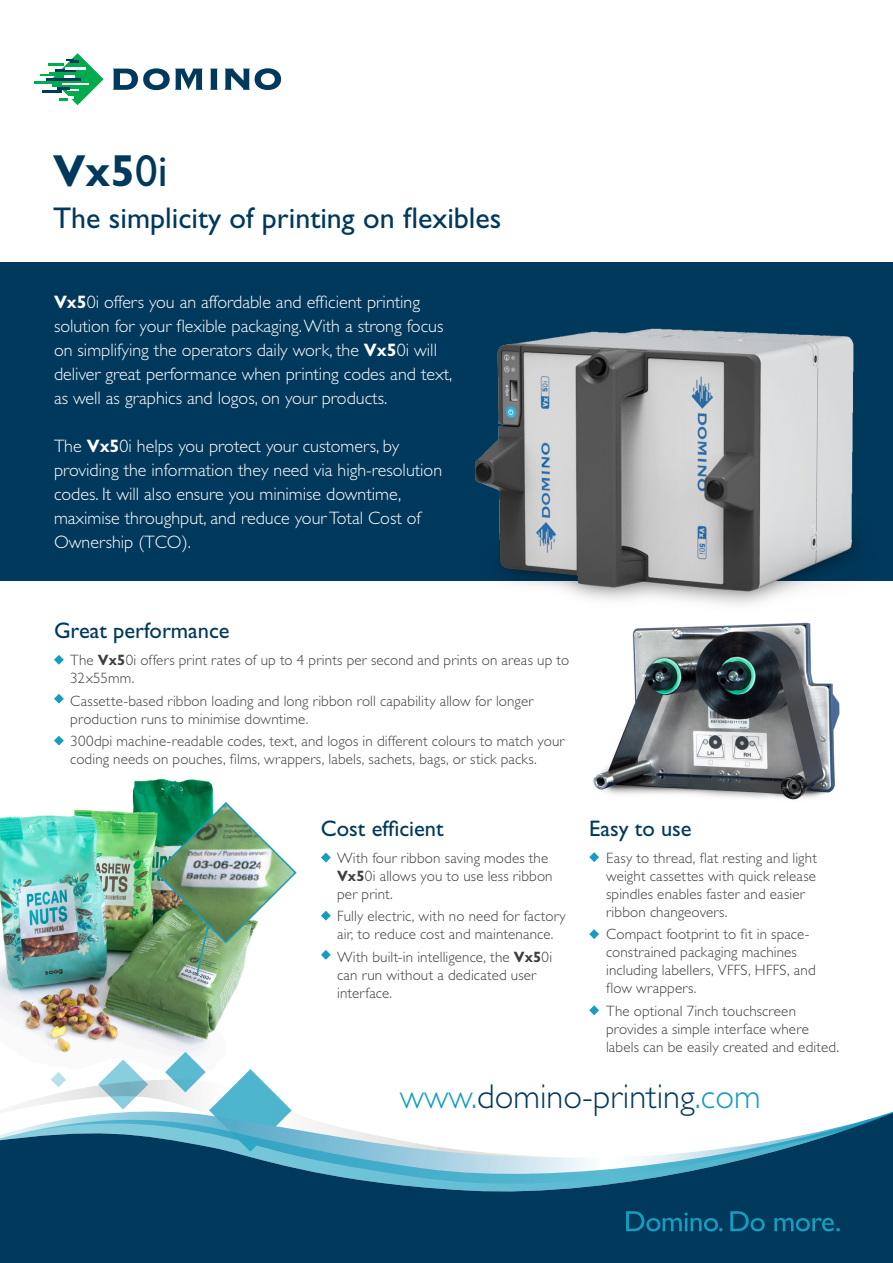
<style>
.page{position:relative;width:893px;height:1263px;background:#fff}
.page>*{position:absolute;margin:0;border:0;box-sizing:border-box;transform-origin:0 0}
._2pp_Main_Head_Mediu{font:700 45px "Gill Sans Std";color:#00395c}
.Domino_URL{font:300 34.5px "Gill Sans Std";color:#00395c}
._2pp_Strapline{font:30px "Gill Sans Std";color:#00395c}
._2pp_Sub_Head_Centre{font:22.5px "Gill Sans Std";color:#00395c}
._2pp_Sub_Head{font:22.5px "Gill Sans Std";color:#00395c}
._2pp_Intro_White{font:300 18px/24px "Gill Sans Std";color:#fff}
._2pp_Bullet_Text{font:300 15px/18px "Gill Sans Std";letter-spacing:.01em;color:#3e3e3f}
.s1{font-weight:400}
.s2{font-weight:700}
.s3{color:#149dbf}
</style>
<div class="page">
<img style="left:593px;top:628px;width:247px;height:172px">
<img style="left:0;top:779px;width:241px;height:274px">
<div style="left:0;top:262px;width:893px;height:319px;background:#00395c"></div>
<svg style="left:103px;top:1059px;width:40px;height:20px"></svg>
<svg style="left:41px;top:1079px;width:124px;height:19px"></svg>
<svg style="left:51px;top:1072px;width:15px;height:15px"></svg>
<svg style="left:11px;top:1098px;width:154px;height:10px"></svg>
<svg style="left:165px;top:1052px;width:124px;height:56px"></svg>
<svg style="left:0;top:1108px;width:893px;height:155px;fill:#00395c"></svg>
<svg style="left:210px;top:69px;width:8px;height:21px"></svg>
<svg style="left:225px;top:68px;width:56px;height:22px"></svg>
<svg style="left:113px;top:68px;width:90px;height:22px"></svg>
<hr style="left:34px;top:81px;width:29px;height:2px;background:#00ab4d">
<svg style="left:40px;top:53px;width:64px;height:52px"></svg>
<svg style="left:626px;top:1211px;width:214px;height:20px;background:#055477"></svg>
<img style="left:474px;top:328px;width:382px;height:300px">
<svg style="left:54px;top:655px;width:10px;height:10px"></svg>
<svg style="left:54px;top:694px;width:10px;height:10px"></svg>
<svg style="left:321px;top:911px;width:10px;height:9px"></svg>
<svg style="left:321px;top:853px;width:10px;height:9px"></svg>
<svg style="left:321px;top:950px;width:10px;height:10px"></svg>
<svg style="left:589px;top:852px;width:10px;height:10px"></svg>
<svg style="left:589px;top:1005px;width:10px;height:10px"></svg>
<img style="left:154px;top:801px;width:143px;height:175px">
<svg style="left:54px;top:736px;width:10px;height:9px"></svg>
<svg style="left:589px;top:929px;width:10px;height:10px"></svg>
<p class="_2pp_Main_Head_Mediu" style="left:53px;top:144px;width:116px">Vx5<span class="s1">0i</span></p>
<p class="_2pp_Strapline" style="left:53px;top:200px;width:450px">The simplicity of printing on flexibles</p>
<p class="_2pp_Intro_White" style="left:54px;top:290px;width:400px"><span class="s2">Vx5</span>0i offers you an affordable and efficient printing solution for your flexible packaging. With a strong focus on simplifying the operators daily work, the <span class="s2">Vx5</span>0i will deliver great performance when printing codes and text, as well as graphics and logos, on your products.</p>
<p class="_2pp_Intro_White" style="left:54px;top:434px;width:390px">The <span class="s2">Vx5</span>0i helps you protect your customers, by providing the information they need via high-resolution codes. It will also ensure you minimise downtime, maximise throughput, and reduce your Total Cost of Ownership (TCO).</p>
<p class="_2pp_Sub_Head" style="left:54px;top:618px;width:177px">Great performance</p>
<p class="_2pp_Bullet_Text" style="left:70px;top:652px;width:501px">The <span class="s2">Vx5</span>0i offers print rates of up to 4 prints per second and prints on areas up to<br>32x55mm.</p>
<p class="_2pp_Bullet_Text" style="left:70px;top:692px;width:465px">Cassette-based ribbon loading and long ribbon roll capability allow for longer production runs to minimise downtime.</p>
<p class="_2pp_Bullet_Text" style="left:70px;top:732px;width:496px">300dpi machine-readable codes, text, and logos in different colours to match your coding needs on pouches, films, wrappers, labels, sachets, bags, or stick packs.</p>
<p class="_2pp_Sub_Head_Centre" style="left:321px;top:815px;width:124px">Cost efficient</p>
<p class="_2pp_Bullet_Text" style="left:337px;top:849px;width:217px">With four ribbon saving modes the<br><span class="s2">Vx5</span>0i allows you to use less ribbon per print.</p>
<p class="_2pp_Bullet_Text" style="left:337px;top:907px;width:230px">Fully electric, with no need for factory air, to reduce cost and maintenance.</p>
<p class="_2pp_Bullet_Text" style="left:337px;top:948px;width:217px">With built-in intelligence, the <span class="s2">Vx5</span>0i can run without a dedicated user interface.</p>
<p class="_2pp_Sub_Head_Centre" style="left:589px;top:815px;width:104px">Easy to use</p>
<p class="_2pp_Bullet_Text" style="left:606px;top:849px;width:212px">Easy to thread, flat resting and light weight cassettes with quick release spindles enables faster and easier ribbon changeovers.</p>
<p class="_2pp_Bullet_Text" style="left:606px;top:925px;width:211px">Compact footprint to fit in space&shy;constrained packaging machines including labellers, VFFS, HFFS, and flow wrappers.</p>
<p class="_2pp_Bullet_Text" style="left:606px;top:1002px;width:235px">The optional 7inch touchscreen provides a simple interface where labels can be easily created and edited.</p>
<p class="Domino_URL" style="left:400px;top:1077px;width:362px"><span class="s3">www.</span>domino-printing<span class="s3">.com</span></p>
</div>
